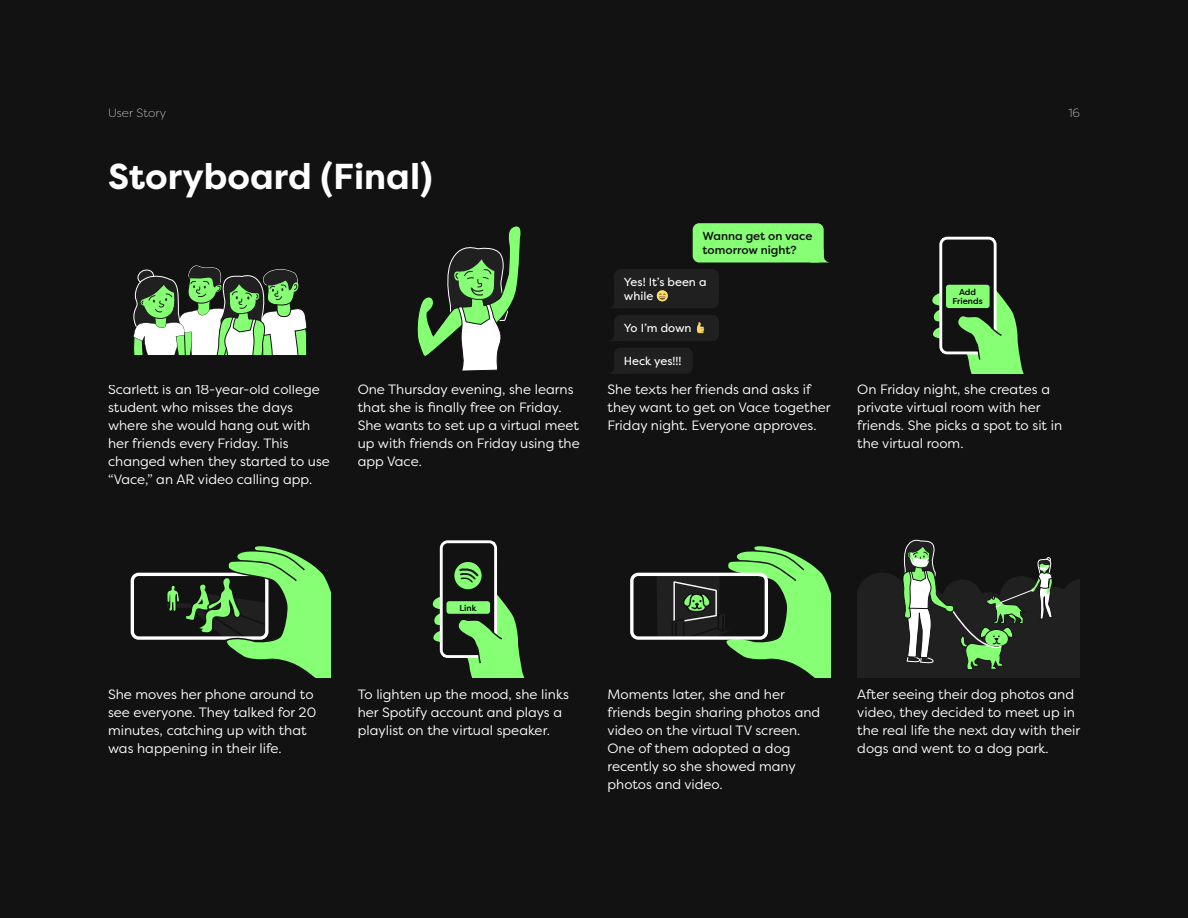
<style>
.page{position:relative;width:1188px;height:918px;background:#121212}
.page>*{position:absolute;margin:0;border:0;box-sizing:border-box;transform-origin:0 0}
.t1{font:700 36px "Filson Pro";color:#fff}
.t2{font:13.5px/18px "Filson Pro";color:#fff}
.t3{font:300 12px "Filson Pro";letter-spacing:.01em;color:#c0c0c0}
.t4{font:11.7px/14px "Filson Pro";color:#fff}
.t5{font:500 11.7px/14px "Filson Pro";color:#121212}
.t6{font:500 8.55px/8.6px "Filson Pro";color:#000;text-align:center}
</style>
<div class="page">
<div style="left:693px;top:223px;width:131px;height:40px;background:#87ff74;border-radius:7px"></div>
<svg style="left:804px;top:249px;width:26px;height:14px"></svg>
<div style="left:614px;top:269px;width:105px;height:39px;background:#202020;border-radius:7px"></div>
<svg style="left:611px;top:304px;width:7px;height:4px"></svg>
<div style="left:614px;top:315px;width:105px;height:26px;background:#202020;border-radius:7px"></div>
<svg style="left:611px;top:337px;width:7px;height:4px"></svg>
<div style="left:614px;top:348px;width:79px;height:26px;background:#202020;border-radius:7px"></div>
<svg style="left:611px;top:370px;width:7px;height:4px"></svg>
<div style="left:939px;top:237px;width:58px;height:117px;border:3px solid #fff;border-radius:6px"></div>
<div style="left:946px;top:285px;width:44px;height:23px;background:#87ff74;border-radius:3px"></div>
<svg style="left:932px;top:287px;width:92px;height:87px"></svg>
<div style="left:131px;top:573px;width:137px;height:67px;border:3px solid #fff;border-radius:6px"></div>
<svg style="left:164px;top:546px;width:167px;height:131px"></svg>
<div style="left:440px;top:540px;width:57px;height:118px;border:3px solid #fff;border-radius:6px"></div>
<svg style="left:432px;top:591px;width:92px;height:86px"></svg>
<svg style="left:454px;top:562px;width:28px;height:27px"></svg>
<svg style="left:458px;top:569px;width:22px;height:15px"></svg>
<div style="left:630px;top:573px;width:138px;height:67px;border:3px solid #fff;border-radius:6px"></div>
<svg style="left:654px;top:546px;width:176px;height:131px"></svg>
<svg style="left:133px;top:265px;width:174px;height:90px"></svg>
<div style="left:857px;top:607px;width:223px;height:70px;background:#202020"></div>
<div style="left:1033px;top:587px;width:41px;height:41px;background:#202020;border-radius:50%"></div>
<svg style="left:1064px;top:579px;width:16px;height:28px"></svg>
<svg style="left:857px;top:539px;width:195px;height:131px"></svg>
<svg style="left:417px;top:226px;width:104px;height:145px"></svg>
<p class="t3" style="left:108px;top:105px;width:60px">User Story</p>
<h1 class="t1" style="left:108px;top:154px;width:326px">Storyboard (Final)</h1>
<p class="t2" style="left:108px;top:380px;width:223px">Scarlett is an 18-year-old college student who misses the days where she would hang out with her friends every Friday. This changed when they started to use “Vace,” an AR video calling app.</p>
<p class="t2" style="left:358px;top:380px;width:223px">One Thursday evening, she learns that she is finally free on Friday.<br>She wants to set up a virtual meet up with friends on Friday using the app Vace.</p>
<p class="t3" style="left:1068px;top:105px;width:13px">16</p>
<p class="t5" style="left:703px;top:229px;width:111px">Wanna get on vace tomorrow night?</p>
<p class="t4" style="left:624px;top:275px;width:84px">Yes! It’s been a while</p>
<p class="t4" style="left:624px;top:320px;width:69px">Yo I’m down</p>
<p class="t4" style="left:624px;top:354px;width:59px">Heck yes!!!</p>
<p class="t2" style="left:608px;top:380px;width:225px">She texts her friends and asks if they want to get on Vace together<br>Friday night. Everyone approves.</p>
<p class="t6" style="left:952px;top:288px;width:32px">Add<br>Friends</p>
<p class="t2" style="left:857px;top:380px;width:206px">On Friday night, she creates a private virtual room with her friends. She picks a spot to sit in the virtual room.</p>
<p class="t2" style="left:108px;top:685px;width:210px">She moves her phone around to see everyone. They talked for 20 minutes, catching up with that was happening in their life.</p>
<p class="t6" style="left:459px;top:603px;width:19px">Link</p>
<p class="t2" style="left:358px;top:685px;width:213px">To lighten up the mood, she links her Spotify account and plays a playlist on the virtual speaker.</p>
<p class="t2" style="left:608px;top:685px;width:214px">Moments later, she and her friends begin sharing photos and video on the virtual TV screen.<br>One of them adopted a dog recently so she showed many photos and video.</p>
<p class="t2" style="left:857px;top:685px;width:225px">After seeing their dog photos and video, they decided to meet up in the real life the next day with their dogs and went to a dog park.</p>
</div>
